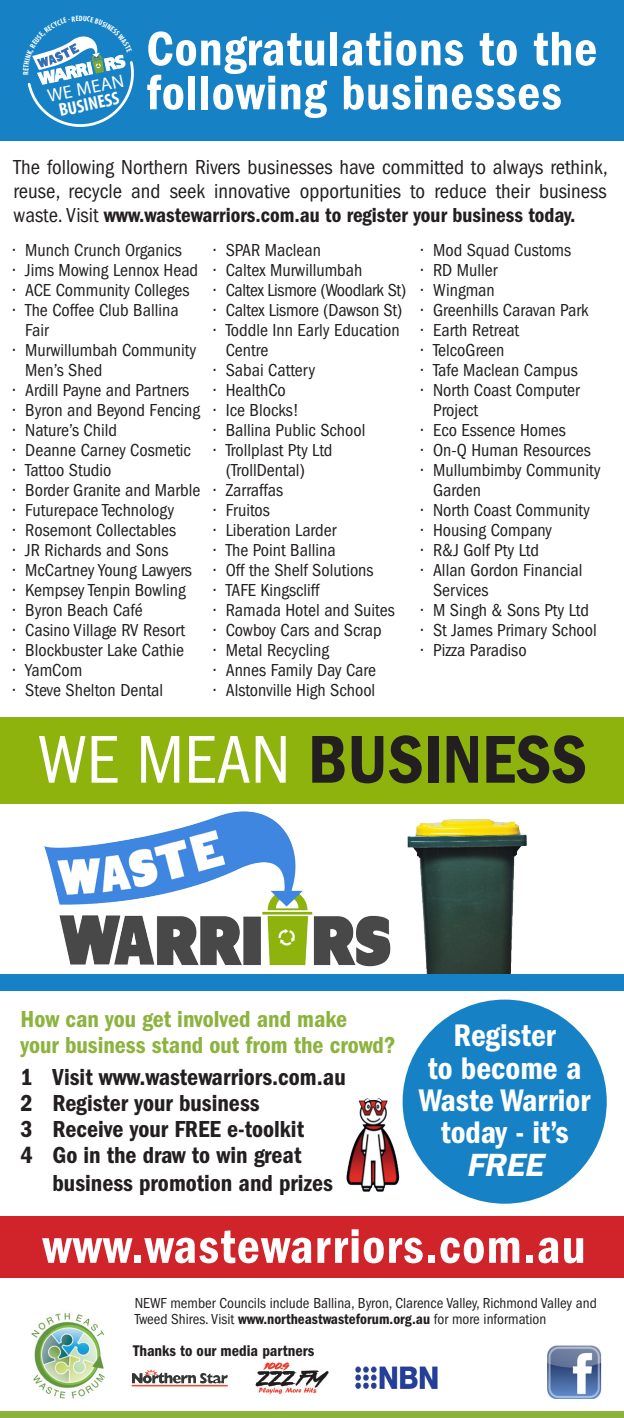
<style>
.page{position:relative;width:624px;height:1418px;background:#fff}
.page>*{position:absolute;margin:0;border:0;box-sizing:border-box;transform-origin:0 0}
.t1{font:600 condensed 70px "Franklin Gothic";color:#231f20}
.t2{font:600 condensed 50px/44px "Franklin Gothic";letter-spacing:.02em;color:#fff}
.heads{font:600 condensed 32.4px/32.4px "Franklin Gothic";color:#fff;text-align:center}
.t3{font:600 condensed 24px "Franklin Gothic";color:#231f20}
.t4{font:600 condensed 24px/26px "Franklin Gothic";color:#8cb33e}
.t5{font:condensed 21px/24px "Franklin Gothic";color:#231f20;text-align:justify}
.t6{font:700 condensed 18.4px/16px "Myriad Pro";color:#fff;text-align:center}
.t7{font:condensed 18px/20px "Franklin Gothic";color:#231f20}
.t8{font:condensed 18px "Franklin Gothic";letter-spacing:-.02em;color:#231f20}
.t9{font:600 condensed 16px "Franklin Gothic";color:#231f20}
.t10{font:condensed 15px/16px "Franklin Gothic";color:#231f20}
.s1{font-weight:600}
.s2{font-weight:400;color:#fff}
.s3{font-style:italic;font-stretch:normal}
</style>
<div class="page">
<div style="left:0;top:0;width:624px;height:140px;background:#1681c4"></div>
<div style="left:0;top:1216px;width:624px;height:61px;background:#d1232a"></div>
<img style="left:31px;top:1312px;width:74px;height:87px">
<img style="left:143px;top:1369px;width:63px;height:14px">
<img style="left:355px;top:1366px;width:82px;height:22px">
<img style="left:256px;top:1362px;width:73px;height:32px">
<img style="left:346px;top:1098px;width:54px;height:94px">
<div style="left:0;top:1410px;width:624px;height:7px;background:#8cb33e"></div>
<div style="left:402px;top:999px;width:204px;height:204px;background:#1681c4;border-radius:50%"></div>
<img style="left:547px;top:1345px;width:55px;height:52px">
<div style="left:0;top:717px;width:624px;height:86px;background:#8eb30d"></div>
<img style="left:44px;top:811px;width:347px;height:156px">
<img style="left:407px;top:819px;width:120px;height:155px">
<div style="left:0;top:974px;width:624px;height:16px;background:#1681c4"></div>
<svg style="left:27px;top:36px;width:107px;height:91px"></svg>
<p class="t6" style="left:46px;top:88px;width:79px;rotate:-12deg"><span class="s1">WE MEAN<br></span>BUSINESS</p>
<p class="t2" style="left:146px;top:27px;width:452px">Congratulations to the following businesses</p>
<p class="t5" style="left:14px;top:155px;width:595px">The following Northern Rivers businesses have committed to always rethink, reuse, recycle and seek innovative opportunities to reduce their business waste. Visit <span class="s1">www.wastewarriors.com.au to register your business today.</span></p>
<p class="t7" style="left:13px;top:240px;width:170px">• Munch Crunch Organics</p>
<p class="t7" style="left:13px;top:260px;width:186px">• Jims Mowing Lennox Head</p>
<p class="t7" style="left:13px;top:280px;width:178px">• ACE Community Colleges</p>
<p class="t7" style="left:25px;top:300px;width:155px;text-indent:-12px">• The Coffee Club Ballina<br>Fair</p>
<p class="t7" style="left:25px;top:340px;width:172px;text-indent:-12px">• Murwillumbah Community<br>Men’s Shed</p>
<p class="t7" style="left:13px;top:380px;width:178px">• Ardill Payne and Partners</p>
<p class="t7" style="left:13px;top:400px;width:188px">• Byron and Beyond Fencing</p>
<p class="t7" style="left:13px;top:420px;width:105px">• Nature’s Child</p>
<p class="t7" style="left:13px;top:440px;width:179px">• Deanne Carney Cosmetic</p>
<p class="t7" style="left:13px;top:460px;width:100px">• Tattoo Studio</p>
<p class="t7" style="left:13px;top:480px;width:189px">• Border Granite and Marble</p>
<p class="t7" style="left:13px;top:500px;width:162px">• Futurepace Technology</p>
<p class="t7" style="left:13px;top:520px;width:165px">• Rosemont Collectables</p>
<p class="t7" style="left:13px;top:540px;width:157px">• JR Richards and Sons</p>
<p class="t7" style="left:13px;top:560px;width:180px">• McCartney Young Lawyers</p>
<p class="t7" style="left:13px;top:580px;width:174px">• Kempsey Tenpin Bowling</p>
<p class="t7" style="left:13px;top:600px;width:131px">• Byron Beach Café</p>
<p class="t7" style="left:13px;top:620px;width:173px">• Casino Village RV Resort</p>
<p class="t7" style="left:13px;top:640px;width:172px">• Blockbuster Lake Cathie</p>
<p class="t7" style="left:13px;top:660px;width:71px">• YamCom</p>
<p class="t7" style="left:13px;top:680px;width:151px">• Steve Shelton Dental</p>
<p class="t7" style="left:421px;top:240px;width:152px">• Mod Squad Customs</p>
<p class="t7" style="left:421px;top:260px;width:78px">• RD Muller</p>
<p class="t7" style="left:421px;top:280px;width:75px">• Wingman</p>
<p class="t7" style="left:421px;top:300px;width:169px">• Greenhills Caravan Park</p>
<p class="t7" style="left:421px;top:320px;width:100px">• Earth Retreat</p>
<p class="t7" style="left:421px;top:340px;width:85px">• TelcoGreen</p>
<p class="t7" style="left:421px;top:360px;width:158px">• Tafe Maclean Campus</p>
<p class="t7" style="left:433px;top:380px;width:148px;text-indent:-12px">• North Coast Computer<br>Project</p>
<p class="t7" style="left:421px;top:420px;width:146px">• Eco Essence Homes</p>
<p class="t7" style="left:421px;top:440px;width:171px">• On-Q Human Resources</p>
<p class="t7" style="left:433px;top:460px;width:169px;text-indent:-12px">• Mullumbimby Community<br>Garden</p>
<p class="t7" style="left:421px;top:500px;width:170px">• North Coast Community</p>
<p class="t7" style="left:421px;top:520px;width:132px">• Housing Company</p>
<p class="t7" style="left:421px;top:540px;width:119px">• R&amp;J Golf Pty Ltd</p>
<p class="t7" style="left:433px;top:560px;width:151px;text-indent:-12px">• Allan Gordon Financial<br>Services</p>
<p class="t7" style="left:421px;top:600px;width:169px">• M Singh &amp; Sons Pty Ltd</p>
<p class="t7" style="left:421px;top:620px;width:177px">• St James Primary School</p>
<p class="t7" style="left:421px;top:640px;width:107px">• Pizza Paradiso</p>
<p class="t7" style="left:214px;top:240px;width:109px">• SPAR Maclean</p>
<p class="t7" style="left:214px;top:260px;width:150px">• Caltex Murwillumbah</p>
<p class="t8" style="left:214px;top:280px;width:194px">• Caltex Lismore (Woodlark St)</p>
<p class="t7" style="left:214px;top:300px;width:190px">• Caltex Lismore (Dawson St)</p>
<p class="t7" style="left:226px;top:320px;width:175px;text-indent:-12px">• Toddle Inn Early Education<br>Centre</p>
<p class="t7" style="left:214px;top:360px;width:103px">• Sabai Cattery</p>
<p class="t7" style="left:214px;top:380px;width:74px">• HealthCo</p>
<p class="t7" style="left:214px;top:400px;width:87px">• Ice Blocks!</p>
<p class="t7" style="left:214px;top:420px;width:153px">• Ballina Public School</p>
<p class="t7" style="left:226px;top:440px;width:108px;text-indent:-12px">• Trollplast Pty Ltd (TrollDental)</p>
<p class="t7" style="left:214px;top:480px;width:71px">• Zarraffas</p>
<p class="t7" style="left:214px;top:500px;width:58px">• Fruitos</p>
<p class="t7" style="left:214px;top:520px;width:124px">• Liberation Larder</p>
<p class="t7" style="left:214px;top:540px;width:123px">• The Point Ballina</p>
<p class="t7" style="left:214px;top:560px;width:161px">• Off the Shelf Solutions</p>
<p class="t7" style="left:214px;top:580px;width:107px">• TAFE Kingscliff</p>
<p class="t7" style="left:214px;top:600px;width:182px">• Ramada Hotel and Suites</p>
<p class="t7" style="left:214px;top:620px;width:170px">• Cowboy Cars and Scrap</p>
<p class="t7" style="left:214px;top:640px;width:117px">• Metal Recycling</p>
<p class="t7" style="left:214px;top:660px;width:164px">• Annes Family Day Care</p>
<p class="t7" style="left:214px;top:680px;width:163px">• Alstonville High School</p>
<p class="t1" style="left:38px;top:719px;width:550px"><span class="s2">WE MEAN</span> BUSINESS</p>
<p class="t4" style="left:20px;top:1006px;width:376px">How can you get involved and make<br>your business stand out from the crowd?</p>
<p class="t3" style="left:20px;top:1063px;width:327px">1 Visit www.wastewarriors.com.au</p>
<p class="t3" style="left:20px;top:1089px;width:241px">2 Register your business</p>
<p class="t3" style="left:20px;top:1115px;width:285px">3 Receive your FREE e-toolkit</p>
<p class="t3" style="left:20px;top:1141px;width:282px">4 Go in the draw to win great</p>
<p class="t3" style="left:52px;top:1169px;width:282px">business promotion and prizes</p>
<p class="heads" style="left:419px;top:1019px;width:173px">Register<br>to become a<br>Waste Warrior today - it’s<br><span class="s3">FREE</span></p>
<p class="t2" style="left:42px;top:1224px;width:544px">www.wastewarriors.com.au</p>
<p class="t10" style="left:135px;top:1295px;width:463px">NEWF member Councils include Ballina, Byron, Clarence Valley, Richmond Valley and<br>Tweed Shires. Visit <span class="s1">www.northeastwasteforum.org.au</span> for more information</p>
<p class="t9" style="left:133px;top:1341px;width:183px">Thanks to our media partners</p>
</div>
